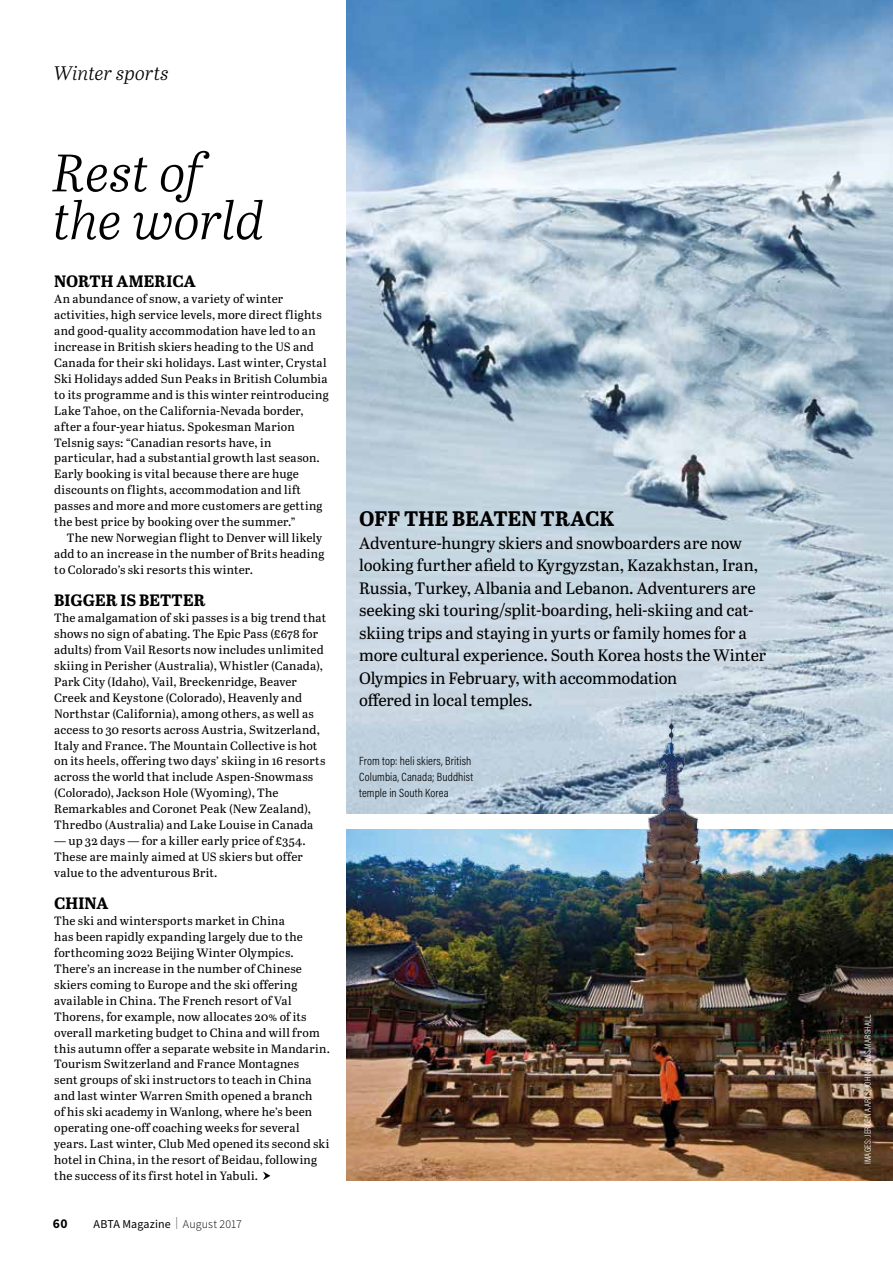
<style>
.page{position:relative;width:893px;height:1263px;background:#fff}
.page>*{position:absolute;margin:0;border:0;box-sizing:border-box;transform-origin:0 0}
.t1{font:italic 52.5px/47.8px "Abril Text Lt";letter-spacing:-.015em;color:#000}
.t2{font:700 21px "Abril Text";letter-spacing:.005em;color:#000}
.t3{font:italic 19.5px "Abril Text Lt";letter-spacing:-.005em;color:#000}
.t4{font:16.5px/22.5px "Abril Text";letter-spacing:-.005em;color:#000}
.t5{font:700 16.5px "Abril Text";letter-spacing:.005em;color:#000}
.t6{font:700 13.5px "Source Sans Pro";color:#000}
.t7{font:12px/15.9px "Abril Text";letter-spacing:.015em;color:#000}
.t8{font:300 12px/15.9px "Acumin Pro Cond";letter-spacing:.01em;color:#000}
.t9{font:12px "Source Sans Pro";letter-spacing:.01em;color:#000}
.t10{font:300 9px "Acumin Pro Cond";letter-spacing:.025em;color:#fff}
.s1{font-weight:200}
.s2{font-weight:300}
</style>
<div class="page">
<img style="left:346px;top:0;width:547px;height:813px">
<img style="left:346px;top:829px;width:547px;height:351px">
<img style="left:448px;top:692px;width:445px;height:392px">
<svg style="left:263px;top:1171px;width:7px;height:9px"></svg>
<h3 class="t3" style="left:54px;top:59px;width:117px">Winter sports</h3>
<h1 class="t1" style="left:53px;top:147px;width:213px">Rest of the world</h1>
<h3 class="t5" style="left:54px;top:269px;width:143px">NORTH AMERICA</h3>
<p class="t7" style="left:54px;top:290px;width:276px">An abundance of snow, a variety of winter activities, high service levels, more direct flights and good-quality accommodation have led to an increase in British skiers heading to the US and Canada for their ski holidays. Last winter, Crystal Ski Holidays added Sun Peaks in British Columbia to its programme and is this winter reintroducing Lake Tahoe, on the California-Nevada border, after a four-year hiatus. Spokesman Marion Telsnig says: “Canadian resorts have, in particular, had a substantial growth last season.<br>Early booking is vital because there are huge discounts on flights, accommodation and lift passes and more and more customers are getting the best price by booking over the summer.”</p>
<p class="t7" style="left:54px;top:529px;width:272px;text-indent:13px">The new Norwegian flight to Denver will likely add to an increase in the number of Brits heading to Colorado’s ski resorts this winter.</p>
<h3 class="t5" style="left:54px;top:588px;width:153px">BIGGER IS BETTER</h3>
<p class="t7" style="left:54px;top:609px;width:273px">The amalgamation of ski passes is a big trend that shows no sign of abating. The Epic Pass (£678 for adults) from Vail Resorts now includes unlimited skiing in Perisher (Australia), Whistler (Canada), Park City (Idaho), Vail, Breckenridge, Beaver Creek and Keystone (Colorado), Heavenly and Northstar (California), among others, as well as access to 30 resorts across Austria, Switzerland, Italy and France. The Mountain Collective is hot on its heels, offering two days’ skiing in 16 resorts across the world that include Aspen-Snowmass (Colorado), Jackson Hole (Wyoming), The Remarkables and Coronet Peak (New Zealand), Thredbo (Australia) and Lake Louise in Canada</p>
<p class="t7" style="left:54px;top:832px;width:253px">— up 32 days — for a killer early price of £354.<br>These are mainly aimed at US skiers but offer value to the adventurous Brit.</p>
<h3 class="t5" style="left:54px;top:891px;width:56px">CHINA</h3>
<p class="t7" style="left:54px;top:912px;width:277px">The ski and wintersports market in China<br>has been rapidly expanding largely due to the forthcoming 2022 Beijing Winter Olympics.<br>There’s an increase in the number of Chinese skiers coming to Europe and the ski offering available in China. The French resort of Val Thorens, for example, now allocates 20% of its overall marketing budget to China and will from this autumn offer a separate website in Mandarin.<br>Tourism Switzerland and France Montagnes<br>sent groups of ski instructors to teach in China and last winter Warren Smith opened a branch<br>of his ski academy in Wanlong, where he’s been operating one-off coaching weeks for several years. Last winter, Club Med opened its second ski hotel in China, in the resort of Beidau, following the success of its first hotel in Yabuli.</p>
<p class="t6" style="left:53px;top:1214px;width:17px">60</p>
<p class="t9" style="left:94px;top:1216px;width:150px">ABTA Magazine <span class="s1">|</span> <span class="s2">August 2017</span></p>
<h2 class="t2" style="left:359px;top:503px;width:257px">OFF THE BEATEN TRACK</h2>
<p class="t4" style="left:359px;top:531px;width:408px">Adventure-hungry skiers and snowboarders are now looking further afield to Kyrgyzstan, Kazakhstan, Iran, Russia, Turkey, Albania and Lebanon. Adventurers are seeking ski touring/split-boarding, heli-skiing and cat&shy;skiing trips and staying in yurts or family homes for a more cultural experience. South Korea hosts the Winter Olympics in February, with accommodation<br>offered in local temples.</p>
<p class="t8" style="left:359px;top:753px;width:115px">From top: heli skiers, British<br>Columbia, Canada; Buddhist temple in South Korea</p>
<p class="t10" style="left:862px;top:1164px;width:151px;rotate:-90deg">IMAGES: JEROEN AARTS; JOHN LEWIS MARSHALL</p>
</div>
